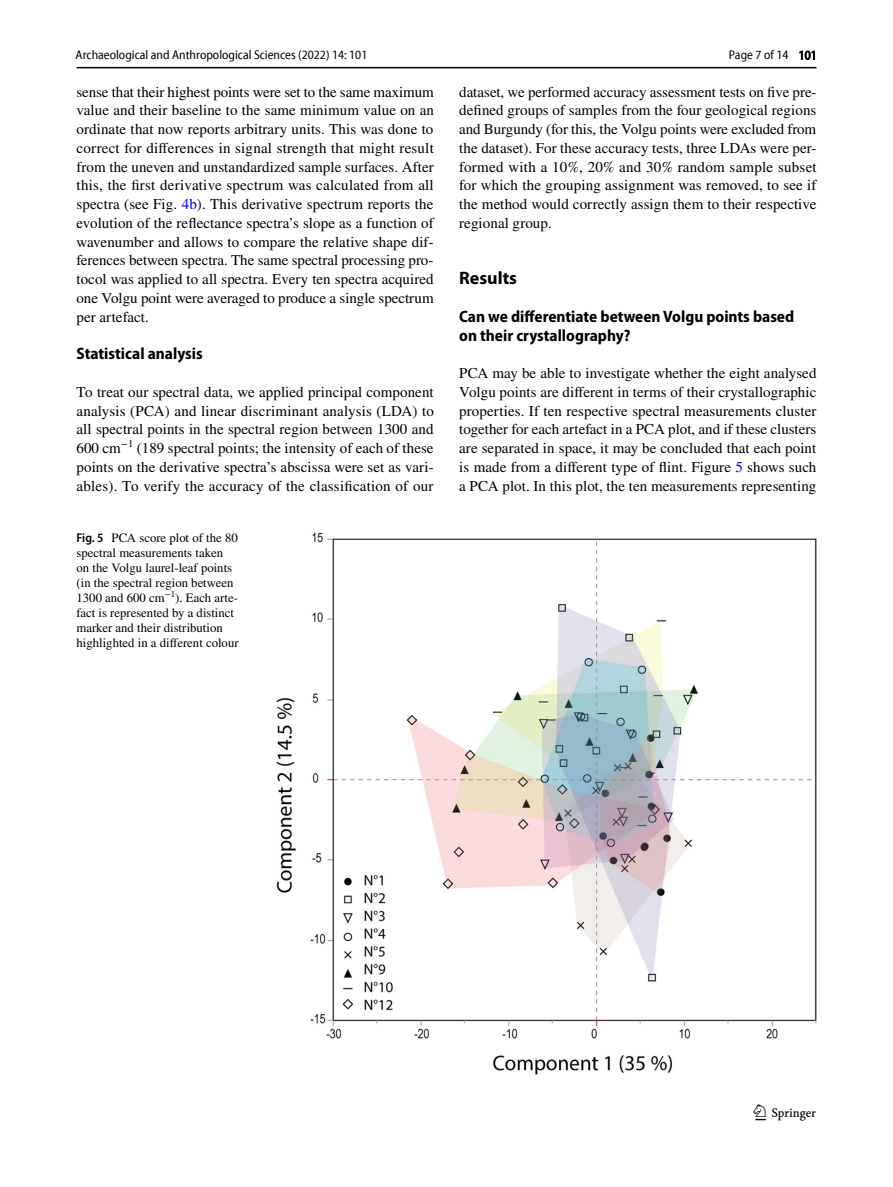
<style>
.page{position:relative;width:893px;height:1187px;background:#fff}
.page>*{position:absolute;margin:0;border:0;box-sizing:border-box;transform-origin:0 0}
.t1{font:22.5px "Springnew Regular 3";color:#000}
.t2{font:700 18px "Myriad Pro";color:#000}
.t3{font:700 semi-condensed 16.5px/18.8px "Myriad Pro";color:#000}
.t4{font:15px/18.8px "STIX";letter-spacing:.005em;color:#000;text-align:justify}
.t5{font:12.75px/15px "STIX";color:#000}
.t6{font:semi-condensed 12.75px "Myriad Pro Unic";color:#000}
.s1{color:#00f}
.s2{font-family:"Myriad Pro";font-weight:600;font-stretch:semi-condensed}
</style>
<div class="page">
<hr style="left:77px;top:67px;width:739px;height:1px;background:#000">
<img style="left:276px;top:532px;width:540px;height:541px">
<p class="t6" style="left:76px;top:50px;width:293px">Archaeological and Anthropological Sciences (2022) 14: 101</p>
<p class="t6" style="left:729px;top:50px;width:90px">Page 7 of 14 101</p>
<p class="t4" style="left:77px;top:83px;width:359px">sense that their highest points were set to the same maximum value and their baseline to the same minimum value on an ordinate that now reports arbitrary units. This was done to correct for differences in signal strength that might result from the uneven and unstandardized sample surfaces. After this, the first derivative spectrum was calculated from all spectra (see Fig. <span class="s1">4b</span>). This derivative spectrum reports the evolution of the reflectance spectra’s slope as a function of wavenumber and allows to compare the relative shape dif&shy;ferences between spectra. The same spectral processing pro&shy;tocol was applied to all spectra. Every ten spectra acquired one Volgu point were averaged to produce a single spectrum per artefact.</p>
<p class="t3" style="left:77px;top:344px;width:128px">Statistical analysis</p>
<p class="t4" style="left:77px;top:383px;width:359px">To treat our spectral data, we applied principal component analysis (PCA) and linear discriminant analysis (LDA) to all spectral points in the spectral region between 1300 and 600 cm<sup>−1</sup> (189 spectral points; the intensity of each of these points on the derivative spectra’s abscissa were set as vari&shy;ables). To verify the accuracy of the classification of our</p>
<p class="t5" style="left:77px;top:531px;width:164px"><span class="s2">Fig. 5</span> PCA score plot of the 80 spectral measurements taken on the Volgu laurel-leaf points (in the spectral region between<br>1300 and 600 cm<sup>−1</sup>). Each arte&shy;fact is represented by a distinct marker and their distribution highlighted in a different colour</p>
<p class="t4" style="left:459px;top:83px;width:359px">dataset, we performed accuracy assessment tests on five pre&shy;defined groups of samples from the four geological regions and Burgundy (for this, the Volgu points were excluded from the dataset). For these accuracy tests, three LDAs were per&shy;formed with a 10%, 20% and 30% random sample subset for which the grouping assignment was removed, to see if the method would correctly assign them to their respective regional group.</p>
<p class="t2" style="left:459px;top:266px;width:59px">Results</p>
<p class="t3" style="left:459px;top:307px;width:336px">Can we differentiate between Volgu points based on their crystallography?</p>
<p class="t4" style="left:459px;top:364px;width:359px">PCA may be able to investigate whether the eight analysed Volgu points are different in terms of their crystallographic properties. If ten respective spectral measurements cluster together for each artefact in a PCA plot, and if these clusters are separated in space, it may be concluded that each point is made from a different type of flint. Figure <span class="s1">5</span> shows such a PCA plot. In this plot, the ten measurements representing</p>
<h1 class="t1" style="left:755px;top:1104px;width:62px">1 3</h1>
</div>
